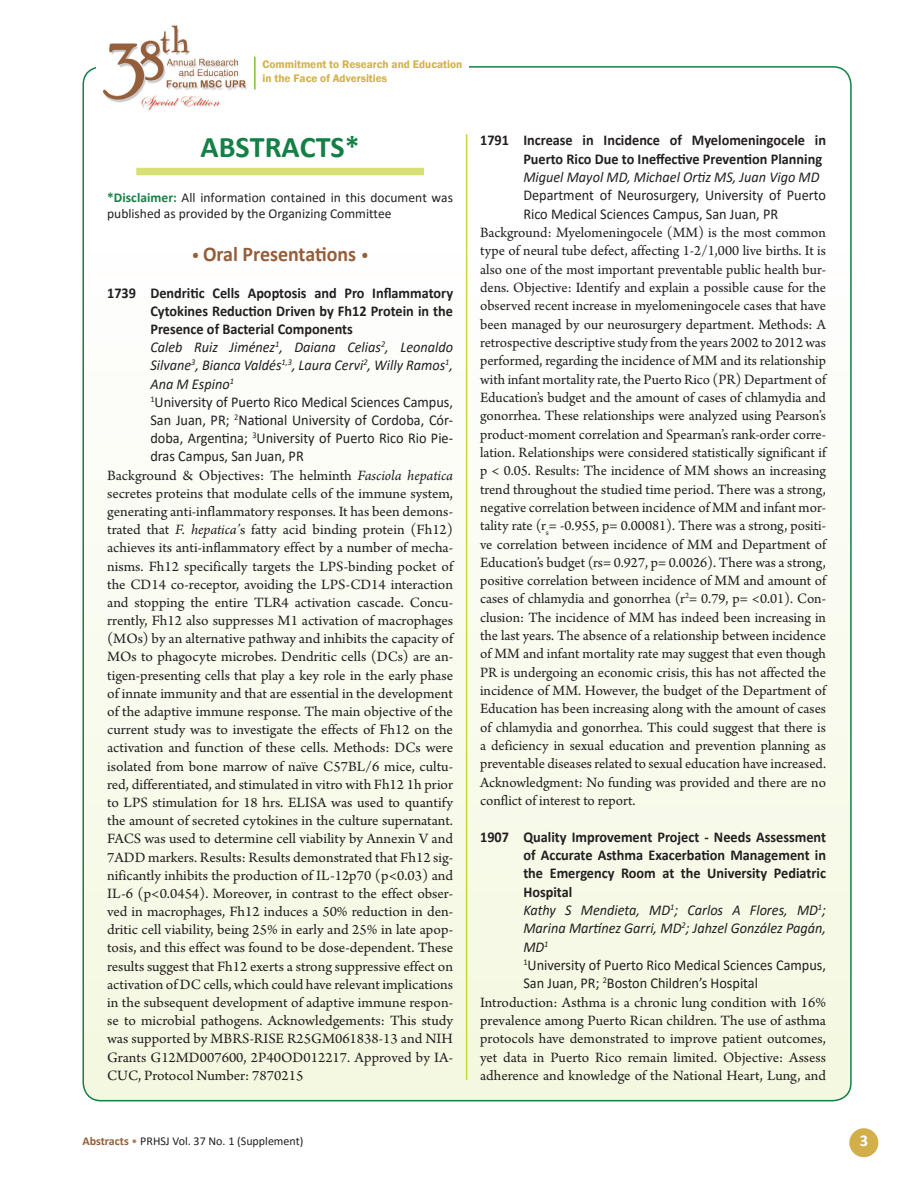
<style>
.page{position:relative;width:917px;height:1187px;background:#fff}
.page>*{position:absolute;margin:0;border:0;box-sizing:border-box;transform-origin:0 0}
.t1{font:700 30px "Calibri";color:#138045}
.t2{font:700 21px "Calibri";color:#955e3b;scale:.95 1}
.t3{font:700 16.5px "Calibri";color:#fff}
.t4{font:15px/18.3px "Arno Pro";color:#231f20;text-align:justify}
.t5{font:15px/18.1px "Calibri";color:#231f20;scale:.95 1}
.t6{font:700 15px/18.3px "Calibri";color:#231f20;text-align:right;scale:.95 1}
.t7{font:italic 15px "Calibri";color:#231f20;scale:.95 1}
.t8{font:13.5px/16.2px "Calibri";color:#231f20}
.t9{font:12px "Calibri";color:#231f20}
.t10{font:600 11.25px/13.5px "Franklin Gothic";color:#d3af4a}
.s1{font-weight:700;color:#138045}
.s2{font-family:"Arno Pro"}
.s3{font-weight:700}
.s4{font-style:italic}
.s5{font-weight:400;font-style:italic}
.s6{font-weight:400}
.s7{font-weight:700;color:#955e3b}
.s8{color:#ae8365}
</style>
<div class="page">
<div style="left:83px;top:67px;width:767px;height:1033px;background:linear-gradient(to bottom,#fff,#f4f8e0);border-radius:18px"></div>
<div style="left:96px;top:22px;width:170px;height:97px;background:#fff"></div>
<div style="left:849px;top:1127px;width:29px;height:29px;background:#d3af4a;border-radius:50%"></div>
<img style="left:102px;top:25px;width:145px;height:86px">
<hr style="left:465px;top:134px;width:2px;height:945px;background:#cad733">
<div style="left:262px;top:57px;width:206px;height:29px;background:#fff"></div>
<hr style="left:254px;top:57px;width:1px;height:32px;background:#7bc044">
<div style="left:136px;top:168px;width:288px;height:7px;background:#d8e075"></div>
<p class="t10" style="left:262px;top:58px;width:201px">Commitment to Research and Education in the Face of Adversities</p>
<h1 class="t1" style="left:200px;top:125px;width:160px">ABSTRACTS*</h1>
<p class="t8" style="left:107px;top:189px;width:347px"><span class="s1">*Disclaimer:</span> All information contained in this document was published as provided by the Organizing Committee</p>
<h2 class="t2" style="left:191px;top:239px;width:188px"><span class="s2">•</span> Oral Presentations <span class="s2">•</span></h2>
<p class="t5" style="left:150px;top:283px;width:320px;text-indent:-43px"><span class="s3">1739 Dendritic Cells Apoptosis and Pro Inflammatory Cytokines Reduction Driven by Fh12 Protein in the Presence of Bacterial Components<br></span><span class="s4">Caleb Ruiz Jiménez</span><sup>1</sup><span class="s4">, Daiana Celias</span><sup>2</sup><span class="s4">, Leonaldo Silvane</span><sup>3</sup><span class="s4">, Bianca Valdés</span><sup>1,3</sup><span class="s4">, Laura Cervi</span><sup>2</sup><span class="s4">, Willy Ramos</span><sup>1</sup><span class="s4">, Ana M Espino</span><sup>1<br></sup><sup>1</sup>University of Puerto Rico Medical Sciences Campus, San Juan, PR; <sup>2</sup>National University of Cordoba, Cór&shy;doba, Argentina; <sup>3</sup>University of Puerto Rico Rio Pie&shy;dras Campus, San Juan, PR</p>
<p class="t4" style="left:107px;top:466px;width:347px">Background &amp; Objectives: The helminth <span class="s4">Fasciola hepatica </span>secretes proteins that modulate cells of the immune system, generating anti-inflammatory responses. It has been demons&shy;trated that <span class="s4">F. hepatica’</span>s fatty acid binding protein (Fh12) achieves its anti-inflammatory effect by a number of mecha&shy;nisms. Fh12 specifically targets the LPS-binding pocket of the CD14 co-receptor, avoiding the LPS-CD14 interaction and stopping the entire TLR4 activation cascade. Concu&shy;rrently, Fh12 also suppresses M1 activation of macrophages (MOs) by an alternative pathway and inhibits the capacity of MOs to phagocyte microbes. Dendritic cells (DCs) are an&shy;tigen-presenting cells that play a key role in the early phase of innate immunity and that are essential in the development of the adaptive immune response. The main objective of the current study was to investigate the effects of Fh12 on the activation and function of these cells. Methods: DCs were isolated from bone marrow of naïve C57BL/6 mice, cultu&shy;red, differentiated, and stimulated in vitro with Fh12 1h prior to LPS stimulation for 18 hrs. ELISA was used to quantify the amount of secreted cytokines in the culture supernatant.<br>FACS was used to determine cell viability by Annexin V and 7ADD markers. Results: Results demonstrated that Fh12 sig&shy;nificantly inhibits the production of IL-12p70 (p&lt;0.03) and IL-6 (p&lt;0.0454). Moreover, in contrast to the effect obser&shy;ved in macrophages, Fh12 induces a 50% reduction in den&shy;dritic cell viability, being 25% in early and 25% in late apop&shy;tosis, and this effect was found to be dose-dependent. These results suggest that Fh12 exerts a strong suppressive effect on activation of DC cells, which could have relevant implications in the subsequent development of adaptive immune respon&shy;se to microbial pathogens. Acknowledgements: This study was supported by MBRS-RISE R25GM061838-13 and NIH Grants G12MD007600, 2P40OD012217. Approved by IA-CUC, Protocol Number: 7870215</p>
<p class="t6" style="left:480px;top:131px;width:365px">1791 Increase in Incidence of Myelomeningocele in<br>Puerto Rico Due to Ineffective Prevention Planning</p>
<p class="t7" style="left:523px;top:167px;width:313px">Miguel Mayol MD, Michael Ortiz MS, Juan Vigo MD</p>
<p class="t5" style="left:523px;top:186px;width:320px">Department of Neurosurgery, University of Puerto<br>Rico Medical Sciences Campus, San Juan, PR</p>
<p class="t4" style="left:480px;top:224px;width:347px">Background: Myelomeningocele (MM) is the most common type of neural tube defect, affecting 1-2/1,000 live births. It is also one of the most important preventable public health bur&shy;dens. Objective: Identify and explain a possible cause for the observed recent increase in myelomeningocele cases that have been managed by our neurosurgery department. Methods: A retrospective descriptive study from the years 2002 to 2012 was performed, regarding the incidence of MM and its relationship with infant mortality rate, the Puerto Rico (PR) Department of Education’s budget and the amount of cases of chlamydia and gonorrhea. These relationships were analyzed using Pearson’s product-moment correlation and Spearman’s rank-order corre&shy;lation. Relationships were considered statistically significant if p &lt; 0.05. Results: The incidence of MM shows an increasing trend throughout the studied time period. There was a strong, negative correlation between incidence of MM and infant mor&shy;tality rate (r<sub>s</sub>= -0.955, p= 0.00081). There was a strong, positi&shy;ve correlation between incidence of MM and Department of Education’s budget (rs= 0.927, p= 0.0026). There was a strong, positive correlation between incidence of MM and amount of cases of chlamydia and gonorrhea (r<sup>2</sup>= 0.79, p= &lt;0.01). Con&shy;clusion: The incidence of MM has indeed been increasing in the last years. The absence of a relationship between incidence of MM and infant mortality rate may suggest that even though PR is undergoing an economic crisis, this has not affected the incidence of MM. However, the budget of the Department of Education has been increasing along with the amount of cases of chlamydia and gonorrhea. This could suggest that there is a deficiency in sexual education and prevention planning as preventable diseases related to sexual education have increased.<br>Acknowledgment: No funding was provided and there are no conflict of interest to report.</p>
<p class="t6" style="left:523px;top:826px;width:320px;text-align:left;text-indent:-43px">1907 Quality Improvement Project - Needs Assessment of Accurate Asthma Exacerbation Management in the Emergency Room at the University Pediatric Hospital<br><span class="s5">Kathy S Mendieta, MD</span><sup>1</sup><span class="s5">; Carlos A Flores, MD</span><sup>1</sup><span class="s5">; Marina Martínez Garri, MD</span><sup>2</sup><span class="s5">; Jahzel González Pagán, MD</span><sup>1<br></sup><sup>1</sup><span class="s6">University of Puerto Rico Medical Sciences Campus, San Juan, PR;</span> <sup>2</sup><span class="s6">Boston Children’s Hospital</span></p>
<p class="t4" style="left:480px;top:993px;width:347px">Introduction: Asthma is a chronic lung condition with 16% prevalence among Puerto Rican children. The use of asthma protocols have demonstrated to improve patient outcomes, yet data in Puerto Rico remain limited. Objective: Assess adherence and knowledge of the National Heart, Lung, and</p>
<p class="t9" style="left:82px;top:1132px;width:222px"><span class="s7">Abstracts</span> <span class="s8">•</span> PRHSJ Vol. 37 No. 1 (Supplement)</p>
<p class="t3" style="left:859px;top:1129px;width:10px">3</p>
</div>
